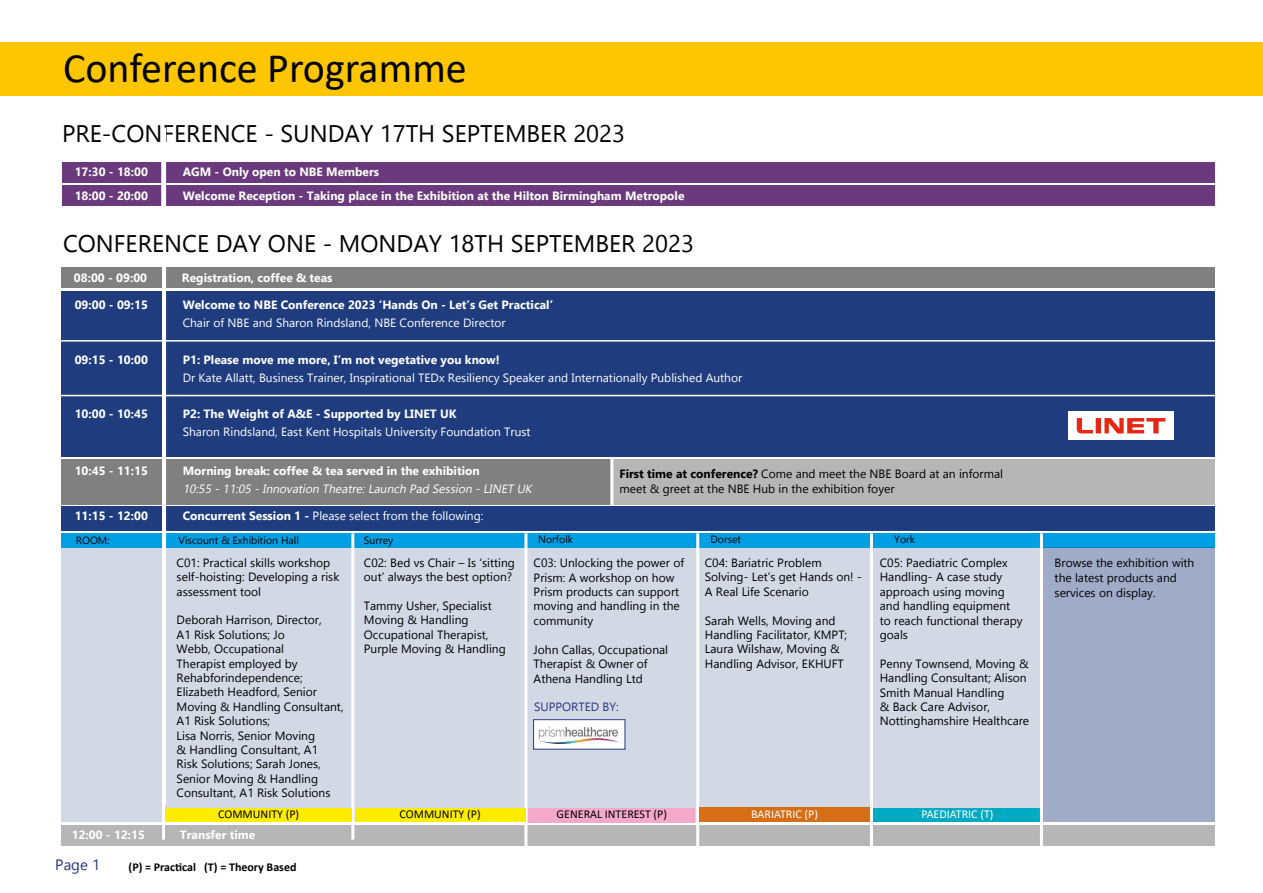
<style>
.page{position:relative;width:1263px;height:893px;background:#fff}
.page>*{position:absolute;margin:0;border:0;box-sizing:border-box;transform-origin:0 0}
.t1{font:42px "Calibri";color:#000}
.t2{font:24px "Gadugi";color:#000}
.t3{font:15px "Gadugi";color:#283583}
.t4{font:12px/14.4px "Gadugi";color:#000}
.t5{font:700 12px/18px "Gadugi";color:#fff}
.t6{font:12px/18px "Gadugi";color:#fff}
.t7{font:italic 12px "Gadugi";color:#fff}
.t8{font:12px "Calibri";color:#000}
.t9{font:700 12px "Calibri";color:#000}
.t10{font:12px "Calibri";color:#fff}
.t11{font:12px "Gadugi";color:#283583}
.t12{font:10.5px "Gadugi";color:#000}
.s1{font-weight:400}
.s2{font-weight:700}
</style>
<div class="page">
<div style="left:0;top:43px;width:1263px;height:53px;background:#fdc600"></div>
<div style="left:61px;top:291px;width:1153px;height:165px;background:#1f3d7e"></div>
<div style="left:61px;top:535px;width:1153px;height:287px;background:#d3d8e5"></div>
<div style="left:61px;top:506px;width:1153px;height:25px;background:#1f3d7e"></div>
<div style="left:61px;top:267px;width:1153px;height:21px;background:#818080"></div>
<div style="left:61px;top:459px;width:967px;height:45px;background:#818080"></div>
<div style="left:61px;top:825px;width:1153px;height:21px;background:#b7b6b6"></div>
<div style="left:62px;top:162px;width:1152px;height:21px;background:#6b397d"></div>
<div style="left:61px;top:533px;width:1153px;height:15px;background:#009fe3"></div>
<hr style="left:870px;top:533px;width:3px;height:326px;background:#fff">
<hr style="left:696px;top:533px;width:3px;height:316px;background:#fff">
<hr style="left:524px;top:533px;width:3px;height:316px;background:#fff">
<hr style="left:351px;top:533px;width:3px;height:307px;background:#fff">
<hr style="left:57px;top:340px;width:1164px;height:2px;background:#fff">
<div style="left:612px;top:459px;width:602px;height:45px;background:#b7b6b6"></div>
<hr style="left:610px;top:458px;width:3px;height:47px;background:#fff">
<div style="left:355px;top:808px;width:170px;height:14px;background:#ffed00"></div>
<div style="left:873px;top:808px;width:169px;height:14px;background:#00aac2"></div>
<div style="left:699px;top:808px;width:171px;height:14px;background:#d56e15"></div>
<div style="left:528px;top:808px;width:167px;height:14px;background:#f4a8ca"></div>
<div style="left:62px;top:185px;width:1152px;height:21px;background:#6b397d"></div>
<div style="left:1043px;top:548px;width:171px;height:274px;background:#9fabc7"></div>
<hr style="left:1040px;top:533px;width:3px;height:346px;background:#fff">
<hr style="left:42px;top:395px;width:1175px;height:1px;background:#fff">
<div style="left:1068px;top:411px;width:106px;height:28px;background:#fff"></div>
<svg style="left:1077px;top:418px;width:88px;height:15px"></svg>
<div style="left:534px;top:720px;width:91px;height:29px;background:#fff"></div>
<img style="left:538px;top:728px;width:81px;height:15px">
<div style="left:533px;top:719px;width:92px;height:30px;border:1px solid #283583"></div>
<hr style="left:162px;top:261px;width:3px;height:579px;background:#fff">
<hr style="left:161px;top:147px;width:3px;height:83px;background:#fff">
<div style="left:166px;top:808px;width:185px;height:14px;background:#ffed00"></div>
<hr style="left:163px;top:128px;width:3px;height:676px;background:#fff">
<p class="t1" style="left:63px;top:39px;width:405px">Conference Programme</p>
<p class="t2" style="left:62px;top:119px;width:565px">PRE-CONFERENCE - SUNDAY 17TH SEPTEMBER 2023</p>
<p class="t5" style="left:75px;top:163px;width:75px">17:30 - 18:00</p>
<p class="t5" style="left:183px;top:163px;width:198px">AGM - Only open to NBE Members</p>
<p class="t5" style="left:75px;top:186px;width:75px">18:00 - 20:00</p>
<p class="t5" style="left:183px;top:186px;width:503px">Welcome Reception - Taking place in the Exhibition at the Hilton Birmingham Metropole</p>
<p class="t2" style="left:63px;top:229px;width:632px">CONFERENCE DAY ONE - MONDAY 18TH SEPTEMBER 2023</p>
<p class="t5" style="left:74px;top:268px;width:75px">08:00 - 09:00</p>
<p class="t5" style="left:182px;top:268px;width:152px">Registration, coffee &amp; teas</p>
<p class="t5" style="left:75px;top:295px;width:75px">09:00 - 09:15</p>
<p class="t5" style="left:183px;top:295px;width:372px">Welcome to NBE Conference 2023 ‘Hands On - Let’s Get Practical’<br><span class="s1">Chair of NBE and Sharon Rindsland, NBE Conference Director</span></p>
<p class="t5" style="left:75px;top:351px;width:75px">09:15 - 10:00</p>
<p class="t5" style="left:183px;top:351px;width:318px">P1: Please move me more, I’m not vegetative you know!</p>
<p class="t6" style="left:183px;top:369px;width:561px">Dr Kate Allatt, Business Trainer, Inspirational TEDx Resiliency Speaker and Internationally Published Author</p>
<p class="t5" style="left:75px;top:405px;width:75px">10:00 - 10:45</p>
<p class="t6" style="left:183px;top:405px;width:349px"><span class="s2">P2: The Weight of A&amp;E - Supported by LINET UK<br></span>Sharon Rindsland, East Kent Hospitals University Foundation Trust</p>
<p class="t5" style="left:75px;top:462px;width:75px">10:45 - 11:15</p>
<p class="t5" style="left:183px;top:462px;width:298px">Morning break: coffee &amp; tea served in the exhibition</p>
<p class="t7" style="left:183px;top:481px;width:353px">10:55 - 11:05 - Innovation Theatre: Launch Pad Session - LINET UK</p>
<p class="t5" style="left:75px;top:507px;width:75px">11:15 - 12:00</p>
<p class="t6" style="left:183px;top:507px;width:302px"><span class="s2">Concurrent Session 1 -</span> Please select from the following:</p>
<p class="t4" style="left:619px;top:467px;width:385px"><span class="s2">First time at conference?</span> Come and meet the NBE Board at an informal meet &amp; greet at the NBE Hub in the exhibition foyer</p>
<p class="t12" style="left:76px;top:534px;width:35px">ROOM:</p>
<p class="t12" style="left:178px;top:534px;width:122px">Viscount &amp; Exhibition Hall</p>
<p class="t12" style="left:364px;top:534px;width:31px">Surrey</p>
<p class="t12" style="left:538px;top:533px;width:36px">Norfolk</p>
<p class="t12" style="left:710px;top:532px;width:32px">Dorset</p>
<p class="t12" style="left:894px;top:533px;width:22px">York</p>
<p class="t4" style="left:177px;top:555px;width:164px">C01: Practical skills workshop self-hoisting: Developing a risk assessment tool</p>
<p class="t4" style="left:177px;top:613px;width:168px">Deborah Harrison, Director,<br>A1 Risk Solutions; Jo<br>Webb, Occupational<br>Therapist employed by<br>Rehabforindependence;<br>Elizabeth Headford, Senior<br>Moving &amp; Handling Consultant,<br>A1 Risk Solutions;<br>Lisa Norris, Senior Moving<br>&amp; Handling Consultant, A1<br>Risk Solutions; Sarah Jones,<br>Senior Moving &amp; Handling<br>Consultant, A1 Risk Solutions</p>
<p class="t8" style="left:218px;top:806px;width:83px">COMMUNITY (P)</p>
<p class="t5" style="left:72px;top:826px;width:75px">12:00 - 12:15</p>
<p class="t5" style="left:180px;top:826px;width:77px">Transfer time</p>
<p class="t3" style="left:55px;top:855px;width:46px">Page 1</p>
<p class="t9" style="left:129px;top:859px;width:169px">(P) = Practical (T) = Theory Based</p>
<p class="t4" style="left:364px;top:555px;width:153px">C02: Bed vs Chair – Is ‘sitting out’ always the best option?</p>
<p class="t4" style="left:364px;top:598px;width:143px">Tammy Usher, Specialist<br>Moving &amp; Handling<br>Occupational Therapist,<br>Purple Moving &amp; Handling</p>
<p class="t4" style="left:534px;top:556px;width:152px">C03: Unlocking the power of<br>Prism: A workshop on how<br>Prism products can support moving and handling in the community</p>
<p class="t4" style="left:534px;top:642px;width:136px">John Callas, Occupational<br>Therapist &amp; Owner of<br>Athena Handling Ltd</p>
<p class="t11" style="left:534px;top:700px;width:86px">SUPPORTED BY:</p>
<p class="t4" style="left:705px;top:555px;width:158px">C04: Bariatric Problem<br>Solving- Let’s get Hands on! -<br>A Real Life Scenario</p>
<p class="t4" style="left:705px;top:613px;width:144px">Sarah Wells, Moving and<br>Handling Facilitator, KMPT;<br>Laura Wilshaw, Moving &amp;<br>Handling Advisor, EKHUFT</p>
<p class="t4" style="left:880px;top:555px;width:144px">C05: Paediatric Complex<br>Handling- A case study approach using moving and handling equipment to reach functional therapy goals</p>
<p class="t4" style="left:880px;top:656px;width:151px">Penny Townsend, Moving &amp;<br>Handling Consultant; Alison<br>Smith Manual Handling<br>&amp; Back Care Advisor,<br>Nottinghamshire Healthcare</p>
<p class="t8" style="left:399px;top:806px;width:83px">COMMUNITY (P)</p>
<p class="t8" style="left:557px;top:805px;width:112px">GENERAL INTEREST (P)</p>
<p class="t10" style="left:751px;top:806px;width:68px">BARIATRIC (P)</p>
<p class="t10" style="left:921px;top:806px;width:74px">PAEDIATRIC (T)</p>
<p class="t4" style="left:1054px;top:555px;width:141px;line-height:15px">Browse the exhibition with the latest products and services on display.</p>
</div>
